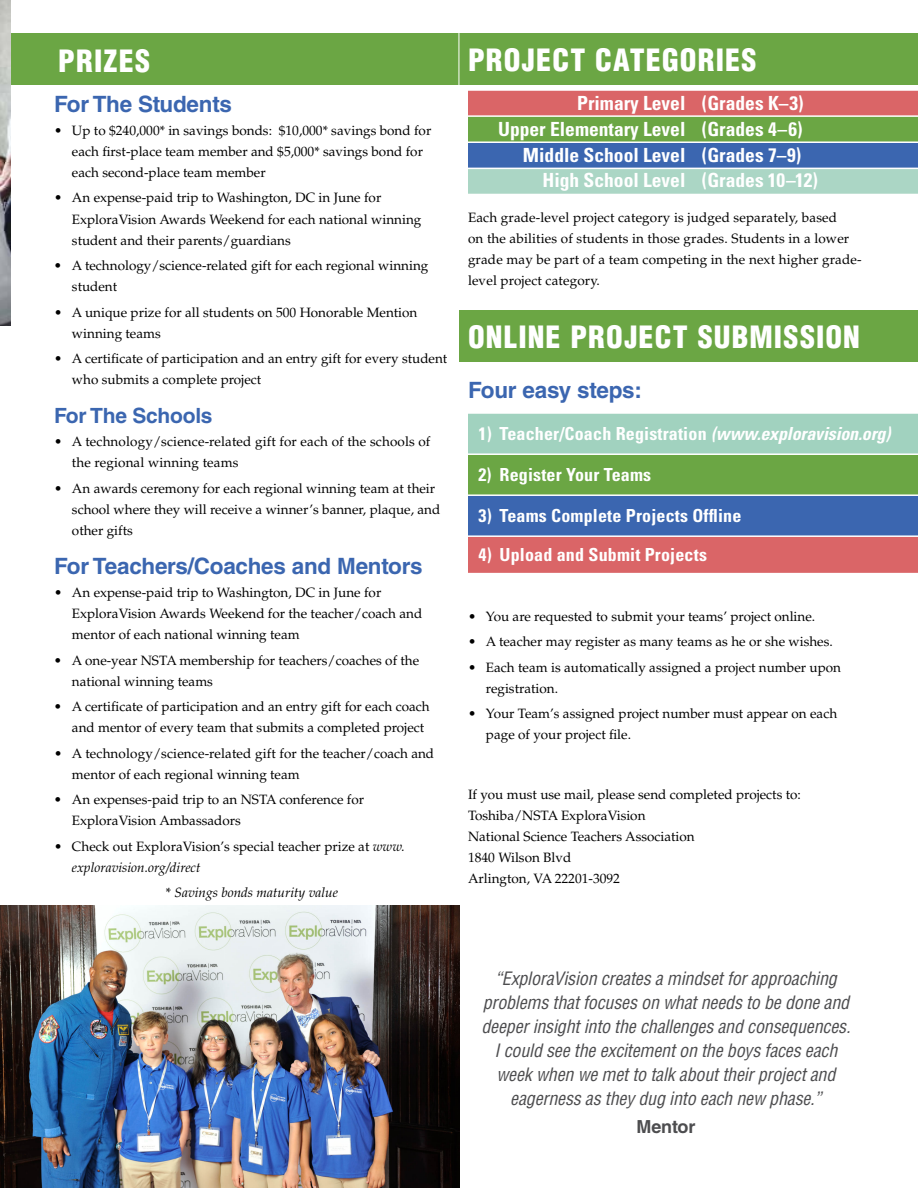
<style>
.page{position:relative;width:918px;height:1188px;background:#fff}
.page>*{position:absolute;margin:0;border:0;box-sizing:border-box;transform-origin:0 0}
.t1{font:900 condensed 30px "Helvetica LT Std";letter-spacing:.04em;color:#fff}
.t2{font:700 22.5px "Helvetica LT Std";letter-spacing:-.01em;color:#3b66b0}
.t3{font:700 21px "Helvetica LT Std";letter-spacing:-.01em;color:#3b66b0}
.t4{font:700 condensed 19.5px "Univers LT Std";color:#fff}
.t5{font:italic condensed 18px/24px "Helvetica LT Std";letter-spacing:-.01em;color:#4d4d4f;text-align:center}
.t6{font:700 condensed 18px "Univers LT Std";letter-spacing:.01em;color:#fff}
.t7{font:700 18px "Helvetica LT Std";letter-spacing:-.01em;color:#4d4d4f}
.t8{font:13.5px/21px "Palatino LT Std";color:#000}
.t9{font:italic 13.5px "Palatino LT Std";color:#000}
.s1{font-style:italic}
.s2{font-style:normal}
</style>
<div class="page">
<div style="left:0;top:33px;width:918px;height:52px;background:#6ba644"></div>
<div style="left:459px;top:310px;width:459px;height:52px;background:#6ba644"></div>
<div style="left:468px;top:90px;width:450px;height:26px;background:#da6567"></div>
<div style="left:468px;top:116px;width:450px;height:26px;background:#6ba644"></div>
<div style="left:468px;top:142px;width:450px;height:26px;background:#3b66b0"></div>
<div style="left:468px;top:168px;width:450px;height:26px;background:#abd6c5"></div>
<hr style="left:468px;top:89px;width:450px;height:2px;background:#fff">
<hr style="left:468px;top:115px;width:450px;height:2px;background:#fff">
<hr style="left:468px;top:141px;width:450px;height:2px;background:#fff">
<hr style="left:468px;top:168px;width:450px;height:1px;background:#fff">
<div style="left:468px;top:413px;width:450px;height:41px;background:#a1d2bf"></div>
<div style="left:468px;top:454px;width:450px;height:41px;background:#6ba644"></div>
<div style="left:468px;top:495px;width:450px;height:41px;background:#3b66b0"></div>
<div style="left:468px;top:536px;width:450px;height:38px;background:#da6567"></div>
<hr style="left:468px;top:413px;width:450px;height:1px;background:#fff">
<hr style="left:468px;top:494px;width:450px;height:2px;background:#fff">
<hr style="left:468px;top:453px;width:450px;height:2px;background:#fff">
<hr style="left:468px;top:535px;width:450px;height:2px;background:#fff">
<hr style="left:468px;top:573px;width:450px;height:1px;background:#fff">
<hr style="left:459px;top:33px;width:1px;height:53px;background:#fff">
<img style="left:0;top:0;width:10px;height:326px">
<img style="left:0;top:906px;width:459px;height:282px">
<h1 class="t1" style="left:58px;top:42px;width:93px">PRIZES</h1>
<h2 class="t2" style="left:54px;top:90px;width:180px">For The Students</h2>
<p class="t8" style="left:72px;top:120px;width:361px;text-indent:-18px">• Up to $240,000* in savings bonds: $10,000* savings bond for each first-place team member and $5,000* savings bond for each second-place team member</p>
<p class="t8" style="left:72px;top:188px;width:351px;text-indent:-18px">• An expense-paid trip to Washington, DC in June for<br>ExploraVision Awards Weekend for each national winning student and their parents/guardians</p>
<p class="t8" style="left:72px;top:255px;width:358px;text-indent:-18px">• A technology/science-related gift for each regional winning student</p>
<p class="t8" style="left:72px;top:302px;width:347px;text-indent:-18px">• A unique prize for all students on 500 Honorable Mention winning teams</p>
<p class="t8" style="left:72px;top:348px;width:377px;text-indent:-18px">• A certificate of participation and an entry gift for every student who submits a complete project</p>
<h3 class="t3" style="left:54px;top:403px;width:160px">For The Schools</h3>
<p class="t8" style="left:72px;top:432px;width:360px;text-indent:-18px">• A technology/science-related gift for each of the schools of the regional winning teams</p>
<p class="t8" style="left:72px;top:478px;width:370px;text-indent:-18px">• An awards ceremony for each regional winning team at their school where they will receive a winner’s banner, plaque, and other gifts</p>
<h2 class="t2" style="left:54px;top:552px;width:370px">For Teachers/Coaches and Mentors</h2>
<p class="t8" style="left:72px;top:582px;width:352px;text-indent:-18px">• An expense-paid trip to Washington, DC in June for<br>ExploraVision Awards Weekend for the teacher/coach and mentor of each national winning team</p>
<p class="t8" style="left:72px;top:650px;width:349px;text-indent:-18px">• A one-year NSTA membership for teachers/coaches of the national winning teams</p>
<p class="t8" style="left:72px;top:697px;width:359px;text-indent:-18px">• A certificate of participation and an entry gift for each coach and mentor of every team that submits a completed project</p>
<p class="t8" style="left:72px;top:743px;width:364px;text-indent:-18px">• A technology/science-related gift for the teacher/coach and mentor of each regional winning team</p>
<p class="t8" style="left:72px;top:790px;width:294px;text-indent:-18px">• An expenses-paid trip to an NSTA conference for<br>ExploraVision Ambassadors</p>
<p class="t8" style="left:72px;top:836px;width:334px;text-indent:-18px">• Check out ExploraVision’s special teacher prize at <span class="s1">www. exploravision.org/direct</span></p>
<p class="t9" style="left:166px;top:885px;width:174px"><span class="s2">*</span> Savings bonds maturity value</p>
<h1 class="t1" style="left:468px;top:41px;width:290px">PROJECT CATEGORIES</h1>
<h3 class="t4" style="left:577px;top:91px;width:228px">Primary Level (Grades K–3)</h3>
<h3 class="t4" style="left:498px;top:117px;width:306px">Upper Elementary Level (Grades 4–6)</h3>
<h3 class="t4" style="left:523px;top:143px;width:280px">Middle School Level (Grades 7–9)</h3>
<h3 class="t4" style="left:542px;top:168px;width:277px">High School Level (Grades 10–12)</h3>
<p class="t8" style="left:468px;top:207px;width:395px">Each grade-level project category is judged separately, based<br>on the abilities of students in those grades. Students in a lower grade may be part of a team competing in the next higher grade&shy;level project category.</p>
<h1 class="t1" style="left:468px;top:318px;width:393px">ONLINE PROJECT SUBMISSION</h1>
<h2 class="t2" style="left:468px;top:376px;width:175px">Four easy steps:</h2>
<h3 class="t6" style="left:478px;top:423px;width:413px">1) Teacher/Coach Registration <span class="s1">(www.exploravision.org)</span></h3>
<h3 class="t6" style="left:478px;top:464px;width:174px">2) Register Your Teams</h3>
<h3 class="t6" style="left:478px;top:505px;width:264px">3) Teams Complete Projects Offline</h3>
<h3 class="t6" style="left:478px;top:544px;width:230px">4) Upload and Submit Projects</h3>
<p class="t8" style="left:468px;top:606px;width:349px">• You are requested to submit your teams’ project online.</p>
<p class="t8" style="left:468px;top:632px;width:366px">• A teacher may register as many teams as he or she wishes.</p>
<p class="t8" style="left:486px;top:657px;width:357px;text-indent:-18px">• Each team is automatically assigned a project number upon registration.</p>
<p class="t8" style="left:486px;top:704px;width:353px;text-indent:-18px">• Your Team’s assigned project number must appear on each page of your project file.</p>
<p class="t8" style="left:468px;top:785px;width:334px">If you must use mail, please send completed projects to:<br>Toshiba/NSTA ExploraVision<br>National Science Teachers Association<br>1840 Wilson Blvd<br>Arlington, VA 22201-3092</p>
<p class="t5" style="left:481px;top:967px;width:371px">“ExploraVision creates a mindset for approaching problems that focuses on what needs to be done and deeper insight into the challenges and consequences.<br>I could see the excitement on the boys faces each week when we met to talk about their project and eagerness as they dug into each new phase.”</p>
<h3 class="t7" style="left:637px;top:1115px;width:60px">Mentor</h3>
</div>
